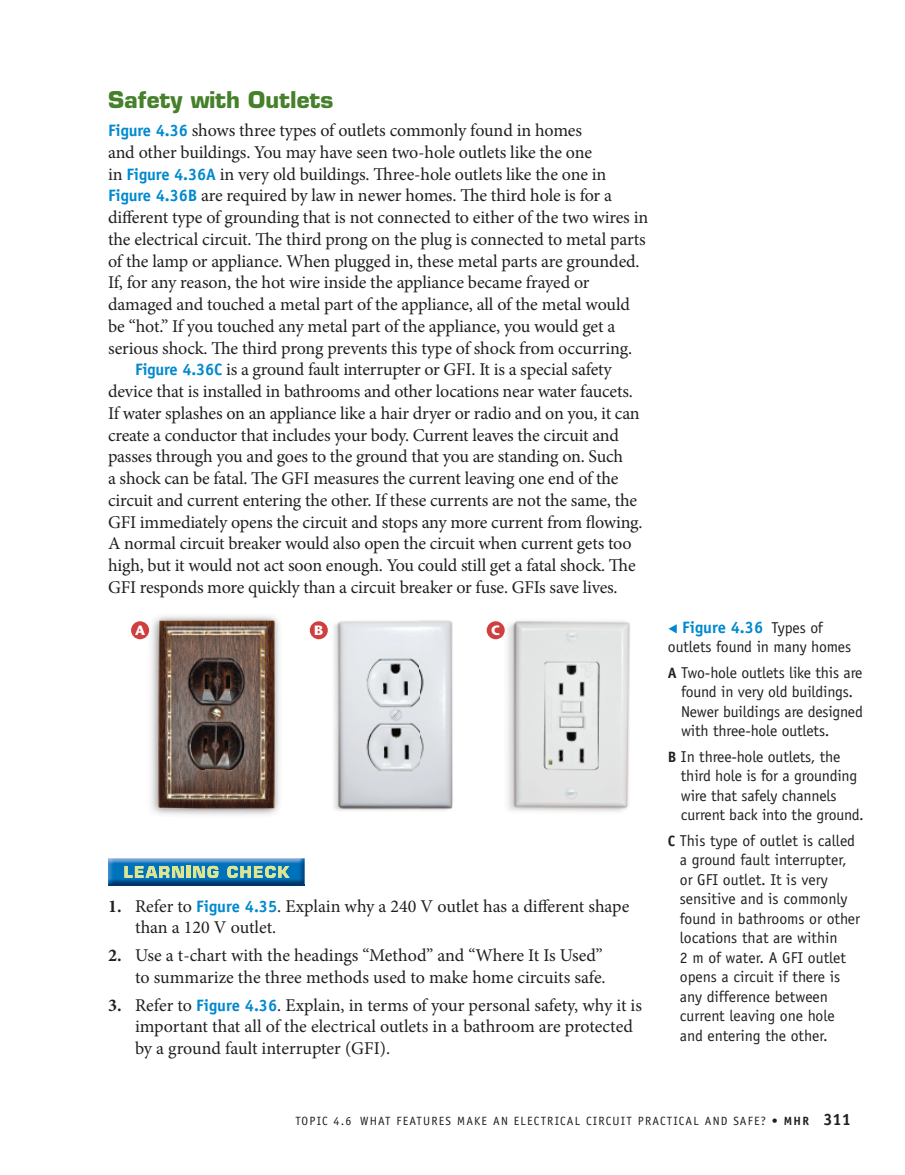
<style>
.page{position:relative;width:905px;height:1175px;background:#fff}
.page>*{position:absolute;margin:0;border:0;box-sizing:border-box;transform-origin:0 0}
.t1{font:700 22.5px "Eurostile";color:#45802a}
.t2{font:18px/21.8px "Minion Pro";letter-spacing:-.01em;color:#231f20}
.t3{font:700 16.5px "Officina Sans";color:#0089cf}
.t4{font:15.75px/19.5px "Officina Sans";letter-spacing:-.01em;color:#231f20}
.t5{font:700 13.5px "Stone Sans";color:#fff}
.t6{font:12px "Officina Sans";letter-spacing:.1em;color:#231f20}
.s1{font-family:"Officina Sans";font-weight:700;font-size:16.5px;color:#0089cf}
.s2{font-weight:700}
.s3{font-family:"European Pi Three";font-weight:400;font-size:12px}
.s4{font-weight:400;font-size:15.75px;color:#231f20}
.s5{font-weight:700;font-size:15px}
.s6{font-weight:700;font-size:16.5px}
</style>
<div class="page">
<img style="left:143px;top:616px;width:136px;height:199px">
<img style="left:320px;top:620px;width:133px;height:191px">
<img style="left:494px;top:621px;width:136px;height:191px">
<img style="left:108px;top:858px;width:197px;height:27px">
<svg style="left:227px;top:866px;width:62px;height:12px"></svg>
<svg style="left:124px;top:866px;width:94px;height:12px"></svg>
<div style="left:310px;top:621px;width:18px;height:18px;background:#cf3f40;border-radius:50%"></div>
<div style="left:131px;top:621px;width:18px;height:18px;background:#cf3f40;border-radius:50%"></div>
<div style="left:486px;top:621px;width:18px;height:18px;background:#cf3f40;border-radius:50%"></div>
<p class="t1" style="left:108px;top:91px;width:227px">Safety with Outlets</p>
<p class="t2" style="left:108px;top:121px;width:475px"><span class="s1">Figure 4.36</span> shows three types of outlets commonly found in homes</p>
<p class="t2" style="left:108px;top:142px;width:485px">and other buildings. You may have seen two-hole outlets like the one</p>
<p class="t2" style="left:108px;top:164px;width:500px">in <span class="s1">Figure 4.36A</span> in very old buildings. Three-hole outlets like the one in</p>
<p class="t2" style="left:108px;top:186px;width:505px"><span class="s1">Figure 4.36B</span> are required by law in newer homes. The third hole is for a</p>
<p class="t2" style="left:108px;top:208px;width:541px">different type of grounding that is not connected to either of the two wires in</p>
<p class="t2" style="left:108px;top:229px;width:539px">the electrical circuit. The third prong on the plug is connected to metal parts</p>
<p class="t2" style="left:108px;top:251px;width:533px">of the lamp or appliance. When plugged in, these metal parts are grounded.</p>
<p class="t2" style="left:108px;top:273px;width:483px">If, for any reason, the hot wire inside the appliance became frayed or</p>
<p class="t2" style="left:108px;top:295px;width:523px">damaged and touched a metal part of the appliance, all of the metal would</p>
<p class="t2" style="left:108px;top:316px;width:509px">be “hot.” If you touched any metal part of the appliance, you would get a</p>
<p class="t2" style="left:108px;top:338px;width:525px">serious shock. The third prong prevents this type of shock from occurring.</p>
<p class="t2" style="left:135px;top:360px;width:478px"><span class="s1">Figure 4.36C</span> is a ground fault interrupter or GFI. It is a special safety</p>
<p class="t2" style="left:108px;top:382px;width:526px">device that is installed in bathrooms and other locations near water faucets.</p>
<p class="t2" style="left:108px;top:403px;width:533px">If water splashes on an appliance like a hair dryer or radio and on you, it can</p>
<p class="t2" style="left:108px;top:425px;width:512px">create a conductor that includes your body. Current leaves the circuit and</p>
<p class="t2" style="left:108px;top:447px;width:516px">passes through you and goes to the ground that you are standing on. Such</p>
<p class="t2" style="left:108px;top:469px;width:512px">a shock can be fatal. The GFI measures the current leaving one end of the</p>
<p class="t2" style="left:108px;top:490px;width:530px">circuit and current entering the other. If these currents are not the same, the</p>
<p class="t2" style="left:108px;top:512px;width:536px">GFI immediately opens the circuit and stops any more current from flowing.</p>
<p class="t2" style="left:108px;top:534px;width:525px">A normal circuit breaker would also open the circuit when current gets too</p>
<p class="t2" style="left:108px;top:556px;width:529px">high, but it would not act soon enough. You could still get a fatal shock. The</p>
<p class="t2" style="left:108px;top:577px;width:511px">GFI responds more quickly than a circuit breaker or fuse. GFIs save lives.</p>
<p class="t5" style="left:135px;top:625px;width:12px">A</p>
<p class="t5" style="left:314px;top:625px;width:11px">B</p>
<p class="t5" style="left:491px;top:625px;width:11px">C</p>
<p class="t2" style="left:135px;top:896px;width:496px;text-indent:-27px"><span class="s2">1.</span> Refer to <span class="s1">Figure 4.35</span>. Explain why a 240 V outlet has a different shape than a 120 V outlet.</p>
<p class="t2" style="left:108px;top:945px;width:499px;text-align:right"><span class="s2">2.</span> Use a t-chart with the headings “Method” and “Where It Is Used” to summarize the three methods used to make home circuits safe.</p>
<p class="t2" style="left:135px;top:995px;width:508px;text-indent:-27px"><span class="s2">3.</span> Refer to <span class="s1">Figure 4.36</span>. Explain, in terms of your personal safety, why it is important that all of the electrical outlets in a bathroom are protected by a ground fault interrupter (GFI).</p>
<p class="t3" style="left:668px;top:620px;width:156px"><span class="s3">-</span> Figure 4.36 <span class="s4">Types of</span></p>
<p class="t4" style="left:668px;top:635px;width:196px;line-height:25.5px">outlets found in many homes<br><span class="s5">A</span> Two-hole outlets like this are</p>
<p class="t4" style="left:681px;top:683px;width:183px">found in very old buildings.<br>Newer buildings are designed with three-hole outlets.</p>
<p class="t4" style="left:681px;top:748px;width:184px;text-indent:-13px"><span class="s5">B</span> In three-hole outlets, the third hole is for a grounding wire that safely channels current back into the ground.</p>
<p class="t4" style="left:679px;top:832px;width:182px;text-indent:-12px"><span class="s5">C</span> This type of outlet is called a ground fault interrupter, or GFI outlet. It is very sensitive and is commonly found in bathrooms or other locations that are within<br>2 m of water. A GFI outlet opens a circuit if there is any difference between current leaving one hole and entering the other.</p>
<p class="t6" style="left:295px;top:1116px;width:557px">TOPIC 4.6 WHAT FEATURES MAKE AN ELECTRICAL CIRCUIT PRACTICAL AND SAFE? <span class="s2">• MHR</span> <span class="s6">311</span></p>
</div>
